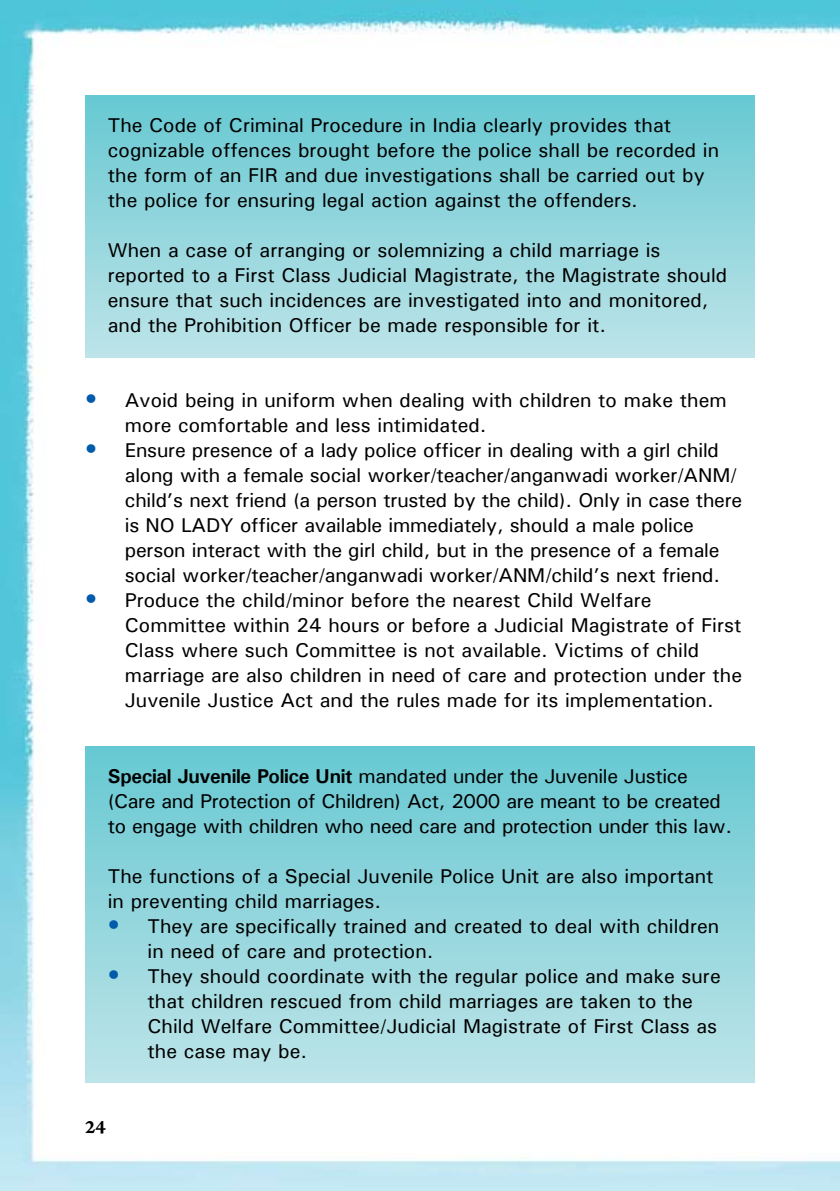
<style>
.page{position:relative;width:840px;height:1191px;background:#fff}
.page>*{position:absolute;margin:0;border:0;box-sizing:border-box;transform-origin:0 0}
.t1{font:500 20px/25px "Univers";color:#000}
.t2{font:500 20px/25px "Univers";letter-spacing:-.02em;color:#000}
.t3{font:20px "Arno Pro Smbd Caption";color:#000}
.s1{font-size:24px;color:#005bab}
.s2{font-weight:700}
</style>
<div class="page">
<img style="left:0;top:0;width:839px;height:1191px">
<div style="left:85px;top:96px;width:669px;height:261px;background:linear-gradient(to bottom,#67c8d2,#bde4e8)"></div>
<div style="left:85px;top:746px;width:669px;height:336px;background:linear-gradient(to bottom,#67c8d2,#bde4e8)"></div>
<p class="t1" style="left:108px;top:112px;width:612px">The Code of Criminal Procedure in India clearly provides that cognizable offences brought before the police shall be recorded in the form of an FIR and due investigations shall be carried out by the police for ensuring legal action against the offenders.</p>
<p class="t1" style="left:108px;top:237px;width:620px">When a case of arranging or solemnizing a child marriage is reported to a First Class Judicial Magistrate, the Magistrate should ensure that such incidences are investigated into and monitored, and the Prohibition Officer be made responsible for it.</p>
<p class="t1" style="left:125px;top:387px;width:603px;text-indent:-40px"><span class="s1">•</span> Avoid being in uniform when dealing with children to make them more comfortable and less intimidated.</p>
<p class="t1" style="left:125px;top:437px;width:618px;text-indent:-40px"><span class="s1">•</span> Ensure presence of a lady police officer in dealing with a girl child along with a female social worker/teacher/anganwadi worker/ANM/ child’s next friend (a person trusted by the child). Only in case there is NO LADY officer available immediately, should a male police person interact with the girl child, but in the presence of a female social worker/teacher/anganwadi worker/ANM/child’s next friend.</p>
<p class="t1" style="left:125px;top:587px;width:618px;text-indent:-40px"><span class="s1">•</span> Produce the child/minor before the nearest Child Welfare Committee within 24 hours or before a Judicial Magistrate of First Class where such Committee is not available. Victims of child marriage are also children in need of care and protection under the Juvenile Justice Act and the rules made for its implementation.</p>
<p class="t2" style="left:108px;top:762px;width:625px"><span class="s2">Special Juvenile Police Unit</span> mandated under the Juvenile Justice (Care and Protection of Children) Act, 2000 are meant to be created to engage with children who need care and protection under this law.</p>
<p class="t1" style="left:108px;top:862px;width:607px">The functions of a Special Juvenile Police Unit are also important in preventing child marriages.</p>
<p class="t1" style="left:147px;top:912px;width:572px;text-indent:-40px"><span class="s1">•</span> They are specifically trained and created to deal with children in need of care and protection.</p>
<p class="t1" style="left:147px;top:962px;width:574px;text-indent:-40px"><span class="s1">•</span> They should coordinate with the regular police and make sure that children rescued from child marriages are taken to the Child Welfare Committee/Judicial Magistrate of First Class as the case may be.</p>
<p class="t3" style="left:85px;top:1114px;width:22px">24</p>
</div>
